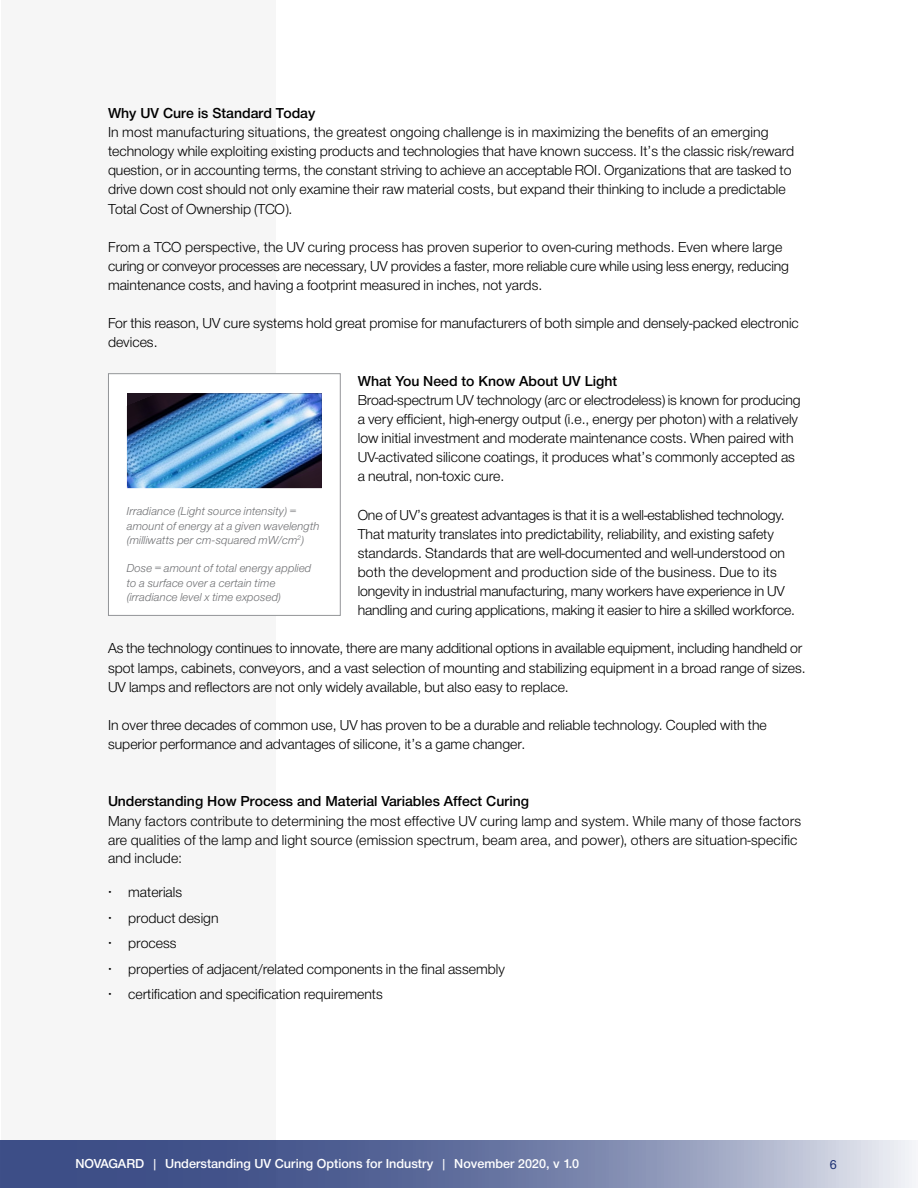
<style>
.page{position:relative;width:918px;height:1188px;background:#fff}
.page>*{position:absolute;margin:0;border:0;box-sizing:border-box;transform-origin:0 0}
.t1{font:15px/19.2px "Helvetica Neue H45";color:#000}
.t2{font:15px "Helvetica Neue H65";color:#000}
.t3{font:13.5px "Helvetica Neue H65";color:#fff}
.t4{font:13.5px "Helvetica Neue H55";color:#1c3073}
.t5{font:12px/14.2px "Helvetica Neue H46";letter-spacing:.01em;color:#6d6e71}
</style>
<div class="page">
<div style="left:1px;top:0;width:274px;height:1188px;background:#f6f6f6"></div>
<div style="left:108px;top:374px;width:232px;height:242px;background:#fff;border:1px solid #939598"></div>
<img style="left:127px;top:393px;width:195px;height:95px">
<svg style="left:0;top:1140px;width:916px;height:48px;background:#727ea8"></svg>
<p class="t2" style="left:108px;top:103px;width:209px">Why UV Cure is Standard Today</p>
<p class="t1" style="left:108px;top:124px;width:688px">In most manufacturing situations, the greatest ongoing challenge is in maximizing the benefits of an emerging technology while exploiting existing products and technologies that have known success. It’s the classic risk/reward question, or in accounting terms, the constant striving to achieve an acceptable ROI. Organizations that are tasked to drive down cost should not only examine their raw material costs, but expand their thinking to include a predictable Total Cost of Ownership (TCO).</p>
<p class="t1" style="left:108px;top:239px;width:682px">From a TCO perspective, the UV curing process has proven superior to oven-curing methods. Even where large curing or conveyor processes are necessary, UV provides a faster, more reliable cure while using less energy, reducing maintenance costs, and having a footprint measured in inches, not yards.</p>
<p class="t1" style="left:108px;top:315px;width:692px">For this reason, UV cure systems hold great promise for manufacturers of both simple and densely-packed electronic devices.</p>
<p class="t2" style="left:358px;top:371px;width:261px">What You Need to Know About UV Light</p>
<p class="t1" style="left:358px;top:392px;width:444px">Broad-spectrum UV technology (arc or electrodeless) is known for producing a very efficient, high-energy output (i.e., energy per photon) with a relatively low initial investment and moderate maintenance costs. When paired with UV-activated silicone coatings, it produces what’s commonly accepted as a neutral, non-toxic cure.</p>
<p class="t1" style="left:358px;top:506px;width:439px">One of UV’s greatest advantages is that it is a well-established technology.<br>That maturity translates into predictability, reliability, and existing safety standards. Standards that are well-documented and well-understood on both the development and production side of the business. Due to its longevity in industrial manufacturing, many workers have experience in UV handling and curing applications, making it easier to hire a skilled workforce.</p>
<p class="t1" style="left:108px;top:640px;width:699px">As the technology continues to innovate, there are many additional options in available equipment, including handheld or spot lamps, cabinets, conveyors, and a vast selection of mounting and stabilizing equipment in a broad range of sizes.<br>UV lamps and reflectors are not only widely available, but also easy to replace.</p>
<p class="t1" style="left:108px;top:717px;width:660px">In over three decades of common use, UV has proven to be a durable and reliable technology. Coupled with the superior performance and advantages of silicone, it’s a game changer.</p>
<p class="t5" style="left:127px;top:505px;width:194px">Irradiance (Light source intensity) = amount of energy at a given wavelength (milliwatts per cm-squared mW/cm<sup>2</sup>)</p>
<p class="t5" style="left:127px;top:562px;width:186px">Dose = amount of total energy applied to a surface over a certain time (irradiance level x time exposed)</p>
<p class="t2" style="left:108px;top:791px;width:423px">Understanding How Process and Material Variables Affect Curing</p>
<p class="t1" style="left:108px;top:813px;width:695px;line-height:18.6px">Many factors contribute to determining the most effective UV curing lamp and system. While many of those factors are qualities of the lamp and light source (emission spectrum, beam area, and power), others are situation-specific and include:</p>
<p class="t1" style="left:108px;top:884px;width:76px">• materials</p>
<p class="t1" style="left:108px;top:909px;width:112px">• product design</p>
<p class="t1" style="left:108px;top:935px;width:70px">• process</p>
<p class="t1" style="left:108px;top:960px;width:398px">• properties of adjacent/related components in the final assembly</p>
<p class="t1" style="left:108px;top:986px;width:276px">• certification and specification requirements</p>
<p class="t3" style="left:75px;top:1155px;width:505px">NOVAGARD | Understanding UV Curing Options for Industry | November 2020, v 1.0</p>
<p class="t4" style="left:830px;top:1155px;width:9px">6</p>
</div>
